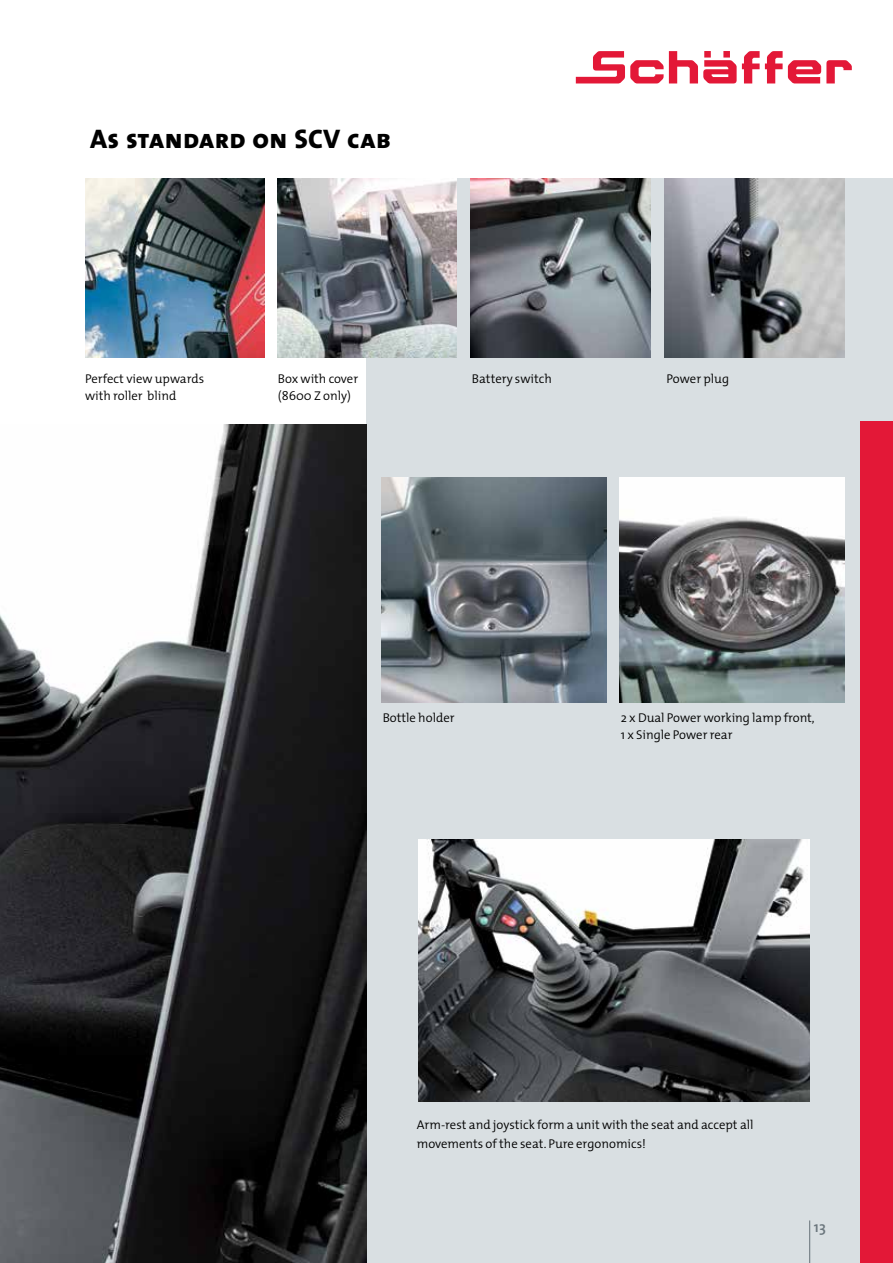
<style>
.page{position:relative;width:893px;height:1263px;background:#fff}
.page>*{position:absolute;margin:0;border:0;box-sizing:border-box;transform-origin:0 0}
.t1{font:27px "The Mix Extra Bold Caps";letter-spacing:.01em;color:#000}
.t2{font:600 15px "The Mix";color:#6a757c}
.t3{font:300 12.75px/16.5px "The Mix";color:#000}
</style>
<div class="page">
<div style="left:366px;top:179px;width:527px;height:1084px;background:#d9dfe2"></div>
<img style="left:0;top:425px;width:366px;height:838px">
<hr style="left:809px;top:1220px;width:1px;height:43px;background:#6a757c">
<div style="left:861px;top:421px;width:32px;height:842px;background:#e31837"></div>
<svg style="left:576px;top:51px;width:276px;height:32px"></svg>
<img style="left:418px;top:840px;width:392px;height:261px">
<img style="left:381px;top:477px;width:225px;height:225px">
<img style="left:619px;top:477px;width:225px;height:225px">
<img style="left:278px;top:179px;width:179px;height:179px">
<img style="left:85px;top:179px;width:179px;height:179px">
<img style="left:471px;top:179px;width:179px;height:179px">
<img style="left:665px;top:179px;width:179px;height:179px">
<h1 class="t1" style="left:90px;top:121px;width:302px">As standard on SCV cab</h1>
<p class="t3" style="left:85px;top:371px;width:121px">Perfect view upwards with roller blind</p>
<p class="t3" style="left:278px;top:371px;width:82px">Box with cover (8600 Z only)</p>
<p class="t3" style="left:472px;top:371px;width:81px">Battery switch</p>
<p class="t3" style="left:667px;top:370px;width:64px">Power plug</p>
<p class="t3" style="left:383px;top:710px;width:73px">Bottle holder</p>
<p class="t3" style="left:621px;top:710px;width:195px">2 x Dual Power working lamp front,<br>1 x Single Power rear</p>
<p class="t3" style="left:417px;top:1115px;width:338px;line-height:19.2px">Arm-rest and joystick form a unit with the seat and accept all movements of the seat. Pure ergonomics!</p>
<p class="t2" style="left:814px;top:1217px;width:14px">13</p>
</div>
